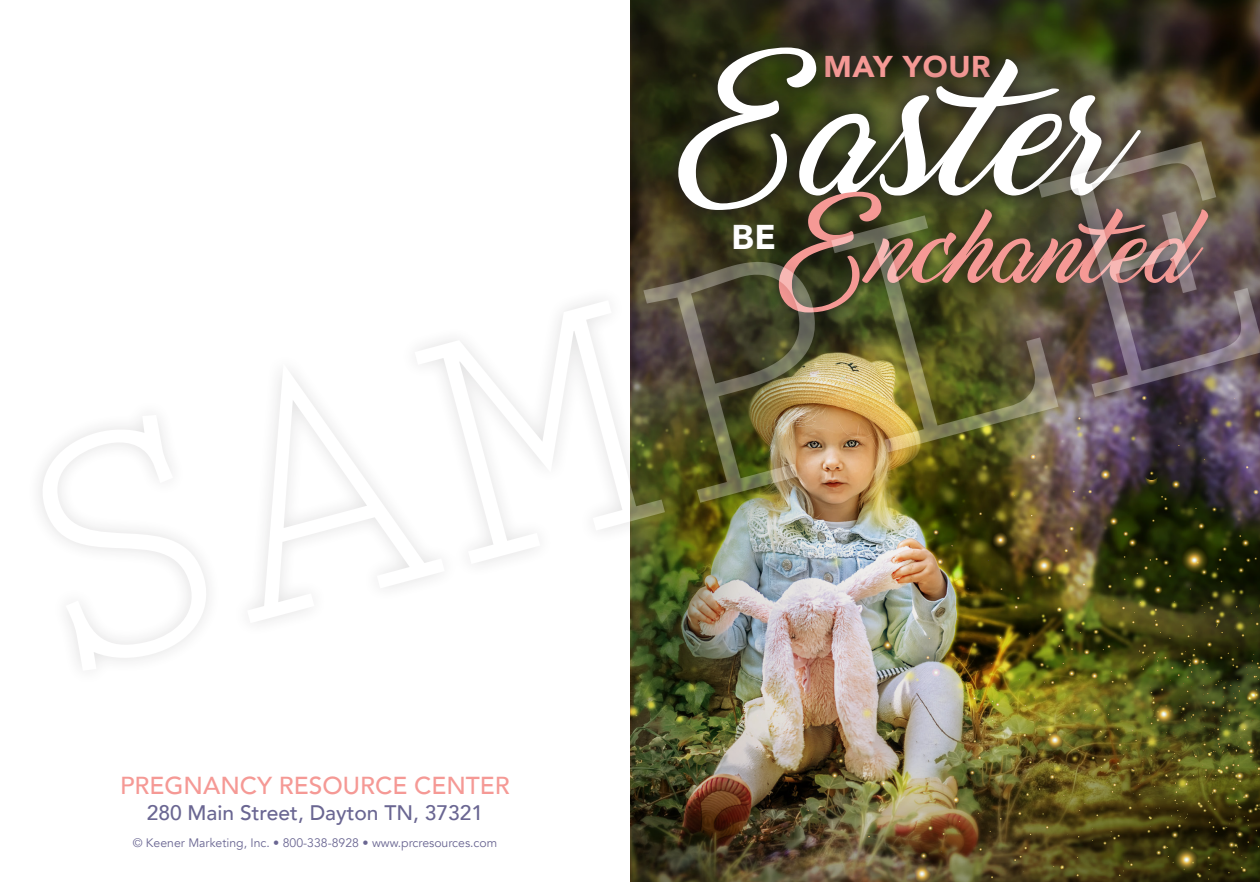
<style>
.page{position:relative;width:1260px;height:882px;background:#fff}
.page>*{position:absolute;margin:0;border:0;box-sizing:border-box;transform-origin:0 0}
.t1{font:365.57px "Prestige Elite Std";color:#fff}
.t2{font:137.2px "Marguerite";color:#fff}
.t3{font:74.73px "Marguerite";color:#f59995}
.t4{font:900 34.3px "Avenir";color:#fff}
.t5{font:900 30.1px "Avenir";letter-spacing:.02em;color:#f59995}
.t6{font:500 24.5px "Avenir";color:#f59995}
.t7{font:500 21px "Avenir";color:#6a6692}
.t8{font:12.25px "Avenir";color:#6a6692}
.s1{font-size:102.02px}
</style>
<div class="page">
<svg style="left:630px;top:0;width:630px;height:86px;background:#282416"></svg>
<img style="left:630px;top:86px;width:630px;height:796px">
<div style="left:648px;top:16px;width:571px;height:308px;background:#231f20;opacity:.75"></div>
<div style="left:651px;top:20px;width:516px;height:218px;background:#231f20;opacity:.32"></div>
<div style="left:26px;top:126px;width:1234px;height:561px;background:#231f20;opacity:.48"></div>
<p class="t2" style="left:696px;top:68px;width:421px">Easter</p>
<p class="t5" style="left:824px;top:41px;width:169px">MAY YOUR</p>
<h1 class="t1" style="left:-35px;top:383px;width:1291px;rotate:-15deg">SAMPLE</h1>
<p class="t3" style="left:792px;top:213px;width:398px"><span class="s1">E</span>nchanted</p>
<p class="t4" style="left:732px;top:207px;width:46px">BE</p>
<p class="t6" style="left:120px;top:765px;width:391px">PREGNANCY RESOURCE CENTER</p>
<p class="t7" style="left:147px;top:794px;width:338px">280 Main Street, Dayton TN, 37321</p>
<p class="t8" style="left:133px;top:835px;width:366px">© Keener Marketing, Inc. • 800-338-8928 • www.prcresources.com</p>
</div>
